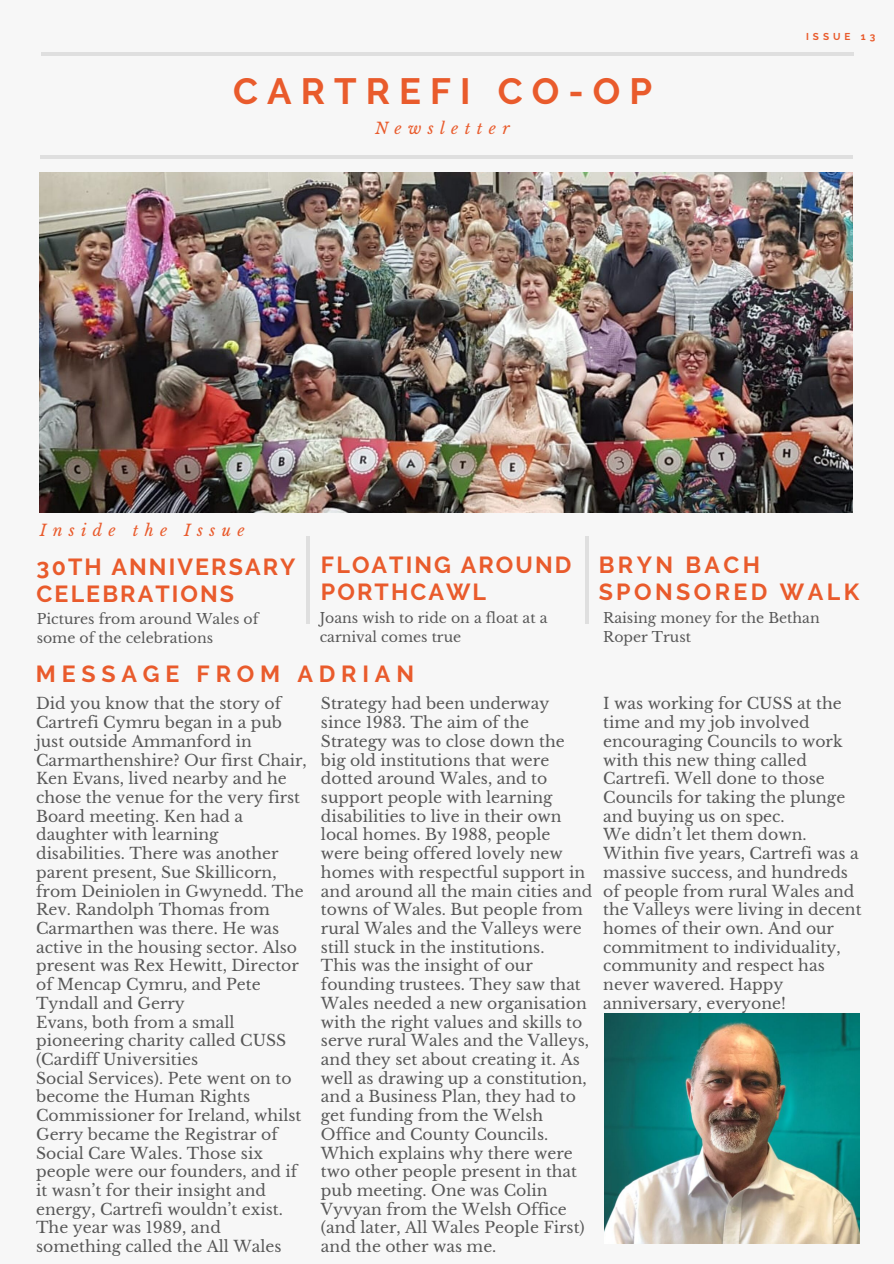
<style>
.page{position:relative;width:894px;height:1264px;background:#fff}
.page>*{position:absolute;margin:0;border:0;box-sizing:border-box;transform-origin:0 0}
.t1{font:700 36.45px "Raleway";letter-spacing:.25em;color:#e95b2c}
.t2{font:700 23.25px/27px "Raleway";letter-spacing:.09em;color:#e95b2c}
.t3{font:700 23.25px/27px "Raleway";letter-spacing:.145em;color:#e95b2c}
.t4{font:700 23.25px "Raleway";letter-spacing:.25em;color:#e95b2c}
.t5{font:italic 15.75px "Libre Baskerville";letter-spacing:.4em;color:#e95b2c}
.t6{font:15.6px/18.8px "Libre Baskerville";color:#000}
.t7{font:14.1px/19.2px "Libre Baskerville";color:#000}
.t8{font:700 9.9px "Raleway";letter-spacing:.4em;color:#e95b2c}
</style>
<div class="page">
<div style="left:0;top:0;width:893px;height:1263px;background:#f7f7f7"></div>
<hr style="left:40px;top:155px;width:812px;height:4px;background:#dfdfdf">
<hr style="left:42px;top:52px;width:811px;height:3px;background:#000">
<img style="left:40px;top:172px;width:812px;height:340px">
<hr style="left:306px;top:536px;width:3px;height:88px;background:#000">
<hr style="left:585px;top:536px;width:3px;height:88px;background:#000">
<img style="left:604px;top:1013px;width:255px;height:230px">
<h1 class="t1" style="left:233px;top:69px;width:420px">CARTREFI CO-OP</h1>
<p class="t5" style="left:375px;top:119px;width:136px">Newsletter</p>
<p class="t8" style="left:805px;top:30px;width:71px">ISSUE 13</p>
<p class="t5" style="left:40px;top:520px;width:206px">Inside the Issue</p>
<h2 class="t2" style="left:37px;top:553px;width:260px">30TH ANNIVERSARY<br>CELEBRATIONS</h2>
<p class="t7" style="left:37px;top:609px;width:223px">Pictures from around Wales of some of the celebrations</p>
<p class="t7" style="left:603px;top:608px;width:218px">Raising money for the Bethan<br>Roper Trust</p>
<h2 class="t2" style="left:321px;top:551px;width:252px">FLOATING AROUND<br>PORTHCAWL</h2>
<h2 class="t3" style="left:598px;top:551px;width:262px">BRYN BACH<br>SPONSORED WALK</h2>
<p class="t7" style="left:319px;top:608px;width:229px">Joans wish to ride on a float at a carnival comes true</p>
<h2 class="t4" style="left:36px;top:660px;width:379px">MESSAGE FROM ADRIAN</h2>
<p class="t6" style="left:36px;top:694px;width:272px">Did you know that the story of<br>Cartrefi Cymru began in a pub just outside Ammanford in<br>Carmarthenshire? Our first Chair,<br>Ken Evans, lived nearby and he chose the venue for the very first<br>Board meeting. Ken had a daughter with learning disabilities. There was another parent present, Sue Skillicorn, from Deiniolen in Gwynedd. The<br>Rev. Randolph Thomas from<br>Carmarthen was there. He was active in the housing sector. Also present was Rex Hewitt, Director of Mencap Cymru, and Pete<br>Tyndall and Gerry<br>Evans, both from a small pioneering charity called CUSS (Cardiff Universities<br>Social Services). Pete went on to become the Human Rights<br>Commissioner for Ireland, whilst<br>Gerry became the Registrar of<br>Social Care Wales. Those six people were our founders, and if it wasn’t for their insight and energy, Cartrefi wouldn’t exist.<br>The year was 1989, and something called the All Wales</p>
<p class="t6" style="left:321px;top:694px;width:273px">Strategy had been underway since 1983. The aim of the<br>Strategy was to close down the big old institutions that were dotted around Wales, and to support people with learning disabilities to live in their own local homes. By 1988, people were being offered lovely new homes with respectful support in and around all the main cities and towns of Wales. But people from rural Wales and the Valleys were still stuck in the institutions.<br>This was the insight of our founding trustees. They saw that<br>Wales needed a new organisation with the right values and skills to serve rural Wales and the Valleys, and they set about creating it. As well as drawing up a constitution, and a Business Plan, they had to get funding from the Welsh<br>Office and County Councils.<br>Which explains why there were two other people present in that pub meeting. One was Colin<br>Vyvyan from the Welsh Office (and later, All Wales People First) and the other was me.</p>
<p class="t6" style="left:603px;top:694px;width:260px">I was working for CUSS at the time and my job involved encouraging Councils to work with this new thing called<br>Cartrefi. Well done to those<br>Councils for taking the plunge and buying us on spec.<br>We didn’t let them down.<br>Within five years, Cartrefi was a massive success, and hundreds of people from rural Wales and the Valleys were living in decent homes of their own. And our commitment to individuality, community and respect has never wavered. Happy anniversary, everyone!</p>
</div>
